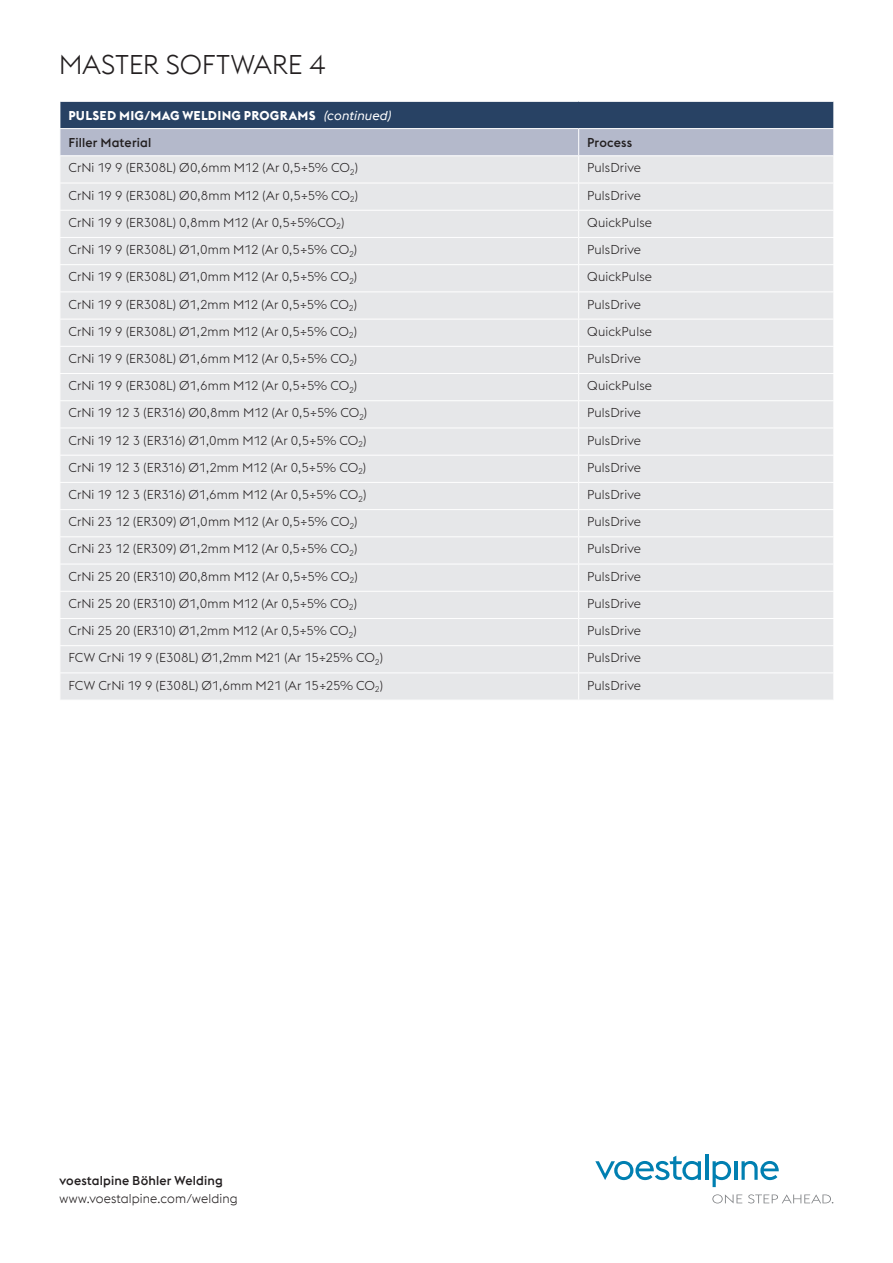
<style>
.page{position:relative;width:893px;height:1263px;background:#fff}
.page>*{position:absolute;margin:0;border:0;box-sizing:border-box;transform-origin:0 0}
.HL-2{font:300 27px "voestalpine";letter-spacing:-.005em;color:#231f20}
.T-I__Copy-medium-lin{font:300 12.75px "voestalpine";letter-spacing:-.005em;color:#231f20}
.T-I__Copy-links{font:300 12.75px "voestalpine";letter-spacing:.01em;color:#231f20}
.T-I__HL-links{font:700 12.75px "voestalpine";letter-spacing:.02em;color:#fff}
.T-I__Copy-medium-lin-2{font:500 12.75px "voestalpine";letter-spacing:.01em;color:#231f20}
.t1{font:300 12.75px "voestalpine";letter-spacing:.01em;color:#231f20}
.T-I__Copy-links-2{font:500 12.75px "voestalpine";letter-spacing:.01em;color:#231f20}
.s1{font-weight:400;font-style:italic}
</style>
<div class="page">
<svg style="left:60px;top:102px;width:774px;height:598px;background:#dcdee2"></svg>
<svg style="left:595px;top:1156px;width:106px;height:24px"></svg>
<hr style="left:705px;top:1154px;width:3px;height:26px;background:#007fb1">
<svg style="left:713px;top:1161px;width:18px;height:26px"></svg>
<hr style="left:734px;top:1161px;width:3px;height:19px;background:#007fb1">
<svg style="left:741px;top:1161px;width:38px;height:19px"></svg>
<svg style="left:712px;top:1194px;width:30px;height:9px"></svg>
<svg style="left:748px;top:1194px;width:85px;height:9px"></svg>
<p class="HL-2" style="left:59px;top:49px;width:268px">MASTER SOFTWARE 4</p>
<p class="T-I__HL-links" style="left:68px;top:107px;width:324px">PULSED MIG/MAG WELDING PROGRAMS <span class="s1">(continued)</span></p>
<p class="T-I__Copy-medium-lin-2" style="left:68px;top:134px;width:84px">Filler Material</p>
<p class="T-I__Copy-links-2" style="left:587px;top:134px;width:46px">Process</p>
<p class="T-I__Copy-medium-lin" style="left:68px;top:161px;width:291px">CrNi 19 9 (ER308L) Ø0,6mm M12 (Ar 0,5÷5% CO<sub>2</sub>)</p>
<p class="T-I__Copy-links" style="left:587px;top:161px;width:55px">PulsDrive</p>
<p class="T-I__Copy-medium-lin" style="left:68px;top:188px;width:291px">CrNi 19 9 (ER308L) Ø0,8mm M12 (Ar 0,5÷5% CO<sub>2</sub>)</p>
<p class="T-I__Copy-links" style="left:587px;top:188px;width:55px">PulsDrive</p>
<p class="T-I__Copy-medium-lin" style="left:68px;top:215px;width:277px">CrNi 19 9 (ER308L) 0,8mm M12 (Ar 0,5÷5%CO<sub>2</sub>)</p>
<p class="T-I__Copy-links" style="left:587px;top:215px;width:66px">QuickPulse</p>
<p class="T-I__Copy-medium-lin" style="left:68px;top:242px;width:290px">CrNi 19 9 (ER308L) Ø1,0mm M12 (Ar 0,5÷5% CO<sub>2</sub>)</p>
<p class="T-I__Copy-links" style="left:587px;top:242px;width:55px">PulsDrive</p>
<p class="T-I__Copy-medium-lin" style="left:68px;top:269px;width:290px">CrNi 19 9 (ER308L) Ø1,0mm M12 (Ar 0,5÷5% CO<sub>2</sub>)</p>
<p class="T-I__Copy-links" style="left:587px;top:269px;width:66px">QuickPulse</p>
<p class="T-I__Copy-medium-lin" style="left:68px;top:297px;width:290px">CrNi 19 9 (ER308L) Ø1,2mm M12 (Ar 0,5÷5% CO<sub>2</sub>)</p>
<p class="T-I__Copy-links" style="left:587px;top:297px;width:55px">PulsDrive</p>
<p class="T-I__Copy-medium-lin" style="left:68px;top:324px;width:290px">CrNi 19 9 (ER308L) Ø1,2mm M12 (Ar 0,5÷5% CO<sub>2</sub>)</p>
<p class="T-I__Copy-links" style="left:587px;top:324px;width:66px">QuickPulse</p>
<p class="T-I__Copy-medium-lin" style="left:68px;top:351px;width:290px">CrNi 19 9 (ER308L) Ø1,6mm M12 (Ar 0,5÷5% CO<sub>2</sub>)</p>
<p class="T-I__Copy-links" style="left:587px;top:351px;width:55px">PulsDrive</p>
<p class="T-I__Copy-medium-lin" style="left:68px;top:378px;width:290px">CrNi 19 9 (ER308L) Ø1,6mm M12 (Ar 0,5÷5% CO<sub>2</sub>)</p>
<p class="T-I__Copy-links" style="left:587px;top:378px;width:66px">QuickPulse</p>
<p class="T-I__Copy-medium-lin" style="left:68px;top:405px;width:300px">CrNi 19 12 3 (ER316) Ø0,8mm M12 (Ar 0,5÷5% CO<sub>2</sub>)</p>
<p class="T-I__Copy-links" style="left:587px;top:405px;width:55px">PulsDrive</p>
<p class="T-I__Copy-medium-lin" style="left:68px;top:433px;width:299px">CrNi 19 12 3 (ER316) Ø1,0mm M12 (Ar 0,5÷5% CO<sub>2</sub>)</p>
<p class="T-I__Copy-links" style="left:587px;top:433px;width:55px">PulsDrive</p>
<p class="T-I__Copy-medium-lin" style="left:68px;top:460px;width:299px">CrNi 19 12 3 (ER316) Ø1,2mm M12 (Ar 0,5÷5% CO<sub>2</sub>)</p>
<p class="T-I__Copy-links" style="left:587px;top:460px;width:55px">PulsDrive</p>
<p class="T-I__Copy-medium-lin" style="left:68px;top:487px;width:299px">CrNi 19 12 3 (ER316) Ø1,6mm M12 (Ar 0,5÷5% CO<sub>2</sub>)</p>
<p class="T-I__Copy-links" style="left:587px;top:487px;width:55px">PulsDrive</p>
<p class="T-I__Copy-medium-lin" style="left:68px;top:514px;width:291px">CrNi 23 12 (ER309) Ø1,0mm M12 (Ar 0,5÷5% CO<sub>2</sub>)</p>
<p class="T-I__Copy-links" style="left:587px;top:514px;width:55px">PulsDrive</p>
<p class="T-I__Copy-medium-lin" style="left:68px;top:542px;width:290px">CrNi 23 12 (ER309) Ø1,2mm M12 (Ar 0,5÷5% CO<sub>2</sub>)</p>
<p class="T-I__Copy-links" style="left:587px;top:542px;width:55px">PulsDrive</p>
<p class="T-I__Copy-medium-lin" style="left:68px;top:569px;width:291px">CrNi 25 20 (ER310) Ø0,8mm M12 (Ar 0,5÷5% CO<sub>2</sub>)</p>
<p class="T-I__Copy-links" style="left:587px;top:569px;width:55px">PulsDrive</p>
<p class="T-I__Copy-medium-lin" style="left:68px;top:596px;width:290px">CrNi 25 20 (ER310) Ø1,0mm M12 (Ar 0,5÷5% CO<sub>2</sub>)</p>
<p class="T-I__Copy-links" style="left:587px;top:596px;width:55px">PulsDrive</p>
<p class="T-I__Copy-medium-lin" style="left:68px;top:623px;width:290px">CrNi 25 20 (ER310) Ø1,2mm M12 (Ar 0,5÷5% CO<sub>2</sub>)</p>
<p class="T-I__Copy-links" style="left:587px;top:623px;width:55px">PulsDrive</p>
<p class="T-I__Copy-medium-lin" style="left:68px;top:650px;width:316px">FCW CrNi 19 9 (E308L) Ø1,2mm M21 (Ar 15÷25% CO<sub>2</sub>)</p>
<p class="T-I__Copy-links" style="left:587px;top:650px;width:55px">PulsDrive</p>
<p class="T-I__Copy-medium-lin" style="left:68px;top:678px;width:316px">FCW CrNi 19 9 (E308L) Ø1,6mm M21 (Ar 15÷25% CO<sub>2</sub>)</p>
<p class="T-I__Copy-links" style="left:587px;top:678px;width:55px">PulsDrive</p>
<p class="T-I__Copy-medium-lin-2" style="left:60px;top:1173px;width:165px">voestalpine Böhler Welding</p>
<p class="t1" style="left:60px;top:1191px;width:180px">www.voestalpine.com/welding</p>
</div>
